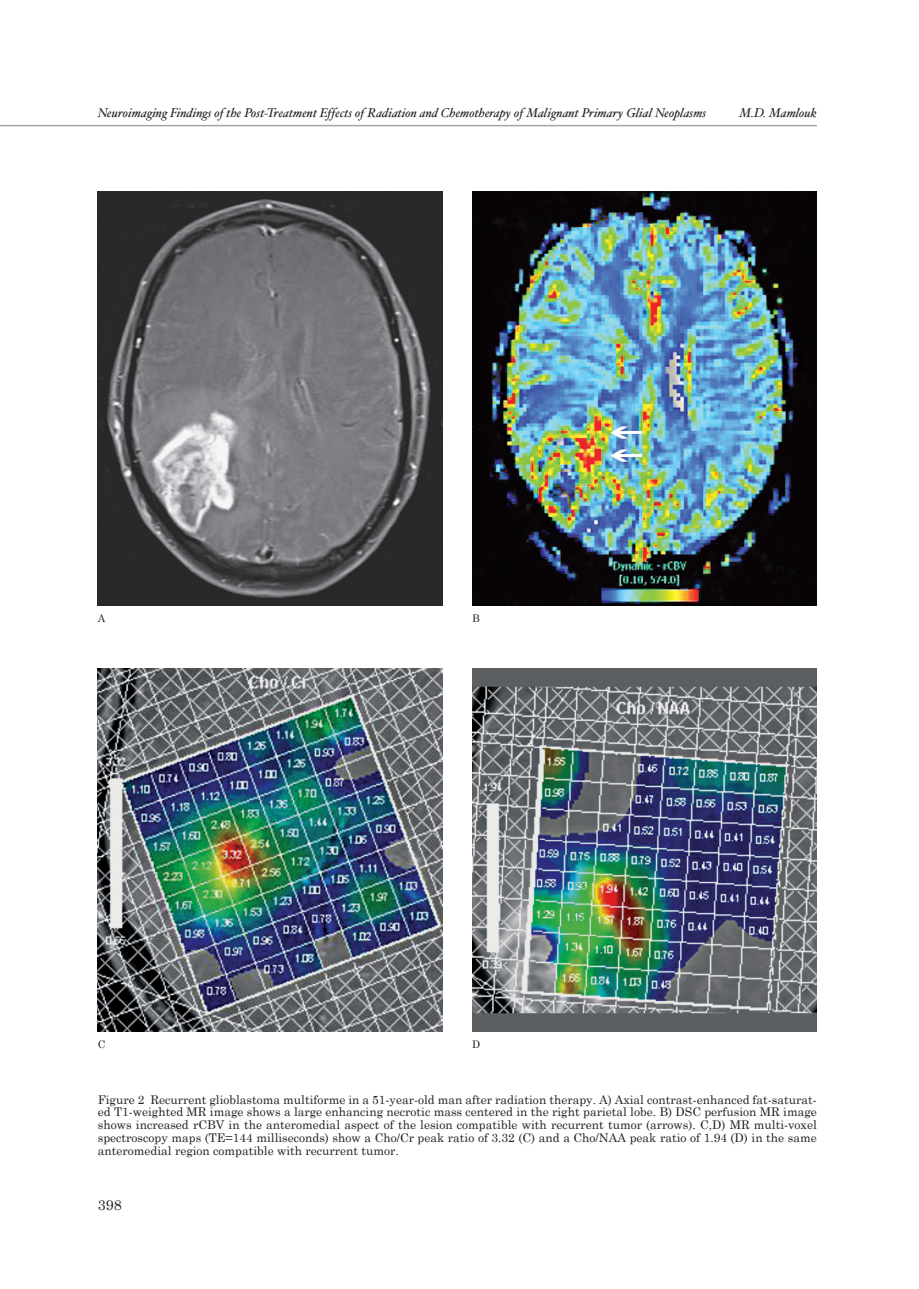
<style>
.page{position:relative;width:919px;height:1289px;background:#fff}
.page>*{position:absolute;margin:0;border:0;box-sizing:border-box;transform-origin:0 0}
.t1{font:14.25px "Century Schoolbook";color:#231f20}
.t2{font:italic 12.75px "Hoefler Text";color:#231f20}
.t3{font:12px/12.8px "Century Schoolbook";color:#231f20;text-align:justify}
.t4{font:10.5px "Century Schoolbook";color:#231f20}
</style>
<div class="page">
<hr style="left:0;top:125px;width:816px;height:1px;background:#a4a5a9">
<img style="left:98px;top:192px;width:344px;height:413px">
<img style="left:98px;top:668px;width:344px;height:363px">
<img style="left:472px;top:668px;width:344px;height:363px">
<img style="left:472px;top:192px;width:344px;height:413px">
<svg style="left:610px;top:426px;width:32px;height:13px"></svg>
<svg style="left:610px;top:449px;width:32px;height:13px"></svg>
<p class="t2" style="left:98px;top:105px;width:610px">Neuroimaging Findings of the Post-Treatment Effects of Radiation and Chemotherapy of Malignant Primary Glial Neoplasms</p>
<p class="t2" style="left:739px;top:105px;width:79px">M.D. Mamlouk</p>
<p class="t4" style="left:98px;top:611px;width:9px">A</p>
<p class="t4" style="left:472px;top:611px;width:9px">B</p>
<p class="t4" style="left:98px;top:1037px;width:9px">C</p>
<p class="t4" style="left:472px;top:1037px;width:10px">D</p>
<p class="t3" style="left:98px;top:1092px;width:720px">Figure 2 Recurrent glioblastoma multiforme in a 51-year-old man after radiation therapy. A) Axial contrast-enhanced fat-saturat&shy;ed T1-weighted MR image shows a large enhancing necrotic mass centered in the right parietal lobe. B) DSC perfusion MR image shows increased rCBV in the anteromedial aspect of the lesion compatible with recurrent tumor (arrows). C,D) MR multi-voxel spectroscopy maps (TE=144 milliseconds) show a Cho/Cr peak ratio of 3.32 (C) and a Cho/NAA peak ratio of 1.94 (D) in the same anteromedial region compatible with recurrent tumor.</p>
<p class="t1" style="left:98px;top:1196px;width:25px">398</p>
</div>
